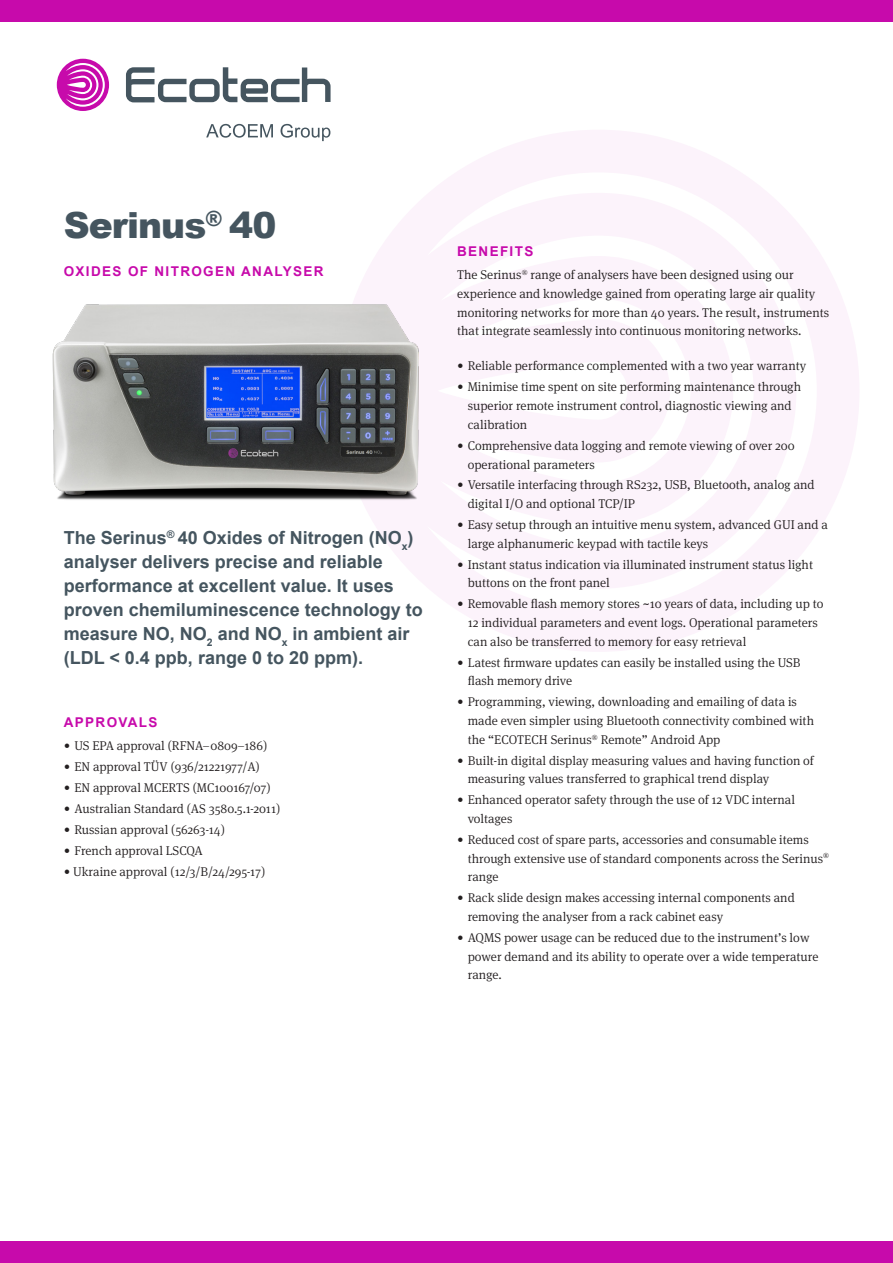
<style>
.page{position:relative;width:893px;height:1263px;background:#fff}
.page>*{position:absolute;margin:0;border:0;box-sizing:border-box;transform-origin:0 0}
.Main_Product_Title{font:900 36px "Arial";letter-spacing:-.025em;color:#45555f}
.t1{font:700 18px/24px "Arial";color:#45555f}
.Main_Product_Title-2{font:700 13.5px "Arial";letter-spacing:.1em;color:#c70aab}
.Cap-sub-heading{font:700 13.5px "Arial";letter-spacing:.1em;color:#c70aab}
.Main_content__specs{font:300 12.75px/18.8px "Meta Serif Pro";color:#231f20}
</style>
<div class="page">
<svg style="left:367px;top:130px;width:492px;height:522px;fill:#fcf3fb"></svg>
<div style="left:0;top:0;width:893px;height:21px;background:#c70aab"></div>
<svg style="left:57px;top:59px;width:52px;height:52px"></svg>
<svg style="left:126px;top:67px;width:205px;height:35px"></svg>
<svg style="left:206px;top:124px;width:67px;height:14px"></svg>
<svg style="left:281px;top:124px;width:49px;height:17px"></svg>
<div style="left:0;top:1242px;width:893px;height:21px;background:#c70aab"></div>
<img style="left:52px;top:272px;width:401px;height:264px">
<p class="Main_Product_Title" style="left:64px;top:199px;width:214px">Serinus<sup>®</sup> 40</p>
<p class="Main_Product_Title-2" style="left:64px;top:263px;width:261px">OXIDES OF NITROGEN ANALYSER</p>
<p class="t1" style="left:64px;top:526px;width:361px">The Serinus<sup>®</sup> 40 Oxides of Nitrogen (NO<sub>x</sub>) analyser delivers precise and reliable performance at excellent value. It uses proven chemiluminescence technology to measure NO, NO<sub>2</sub> and NO<sub>x</sub> in ambient air (LDL &lt; 0.4 ppb, range 0 to 20 ppm).</p>
<p class="Cap-sub-heading" style="left:64px;top:714px;width:95px">APPROVALS</p>
<p class="Main_content__specs" style="left:64px;top:736px;width:205px">• US EPA approval (RFNA–0809–186)</p>
<p class="Main_content__specs" style="left:64px;top:757px;width:197px">• EN approval TÜV (936/21221977/A)</p>
<p class="Main_content__specs" style="left:64px;top:778px;width:208px">• EN approval MCERTS (MC100167/07)</p>
<p class="Main_content__specs" style="left:64px;top:798px;width:218px">• Australian Standard (AS 3580.5.1-2011)</p>
<p class="Main_content__specs" style="left:64px;top:819px;width:163px">• Russian approval (56263-14)</p>
<p class="Main_content__specs" style="left:64px;top:840px;width:141px">• French approval LSCQA</p>
<p class="Main_content__specs" style="left:64px;top:861px;width:203px">• Ukraine approval (12/3/B/24/295-17)</p>
<p class="Cap-sub-heading" style="left:457px;top:243px;width:78px">BENEFITS</p>
<p class="Main_content__specs" style="left:457px;top:265px;width:374px">The Serinus<sup>®</sup> range of analysers have been designed using our experience and knowledge gained from operating large air quality monitoring networks for more than 40 years. The result, instruments that integrate seamlessly into continuous monitoring networks.</p>
<p class="Main_content__specs" style="left:457px;top:356px;width:351px">• Reliable performance complemented with a two year warranty</p>
<p class="Main_content__specs" style="left:468px;top:377px;width:335px;text-indent:-11px">• Minimise time spent on site performing maintenance through superior remote instrument control, diagnostic viewing and calibration</p>
<p class="Main_content__specs" style="left:468px;top:435px;width:328px;text-indent:-11px">• Comprehensive data logging and remote viewing of over 200 operational parameters</p>
<p class="Main_content__specs" style="left:468px;top:475px;width:348px;text-indent:-11px">• Versatile interfacing through RS232, USB, Bluetooth, analog and digital I/O and optional TCP/IP</p>
<p class="Main_content__specs" style="left:468px;top:515px;width:362px;text-indent:-11px">• Easy setup through an intuitive menu system, advanced GUI and a large alphanumeric keypad with tactile keys</p>
<p class="Main_content__specs" style="left:468px;top:554px;width:347px;text-indent:-11px">• Instant status indication via illuminated instrument status light buttons on the front panel</p>
<p class="Main_content__specs" style="left:468px;top:594px;width:357px;text-indent:-11px">• Removable flash memory stores ~10 years of data, including up to<br>12 individual parameters and event logs. Operational parameters can also be transferred to memory for easy retrieval</p>
<p class="Main_content__specs" style="left:468px;top:652px;width:334px;text-indent:-11px">• Latest firmware updates can easily be installed using the USB flash memory drive</p>
<p class="Main_content__specs" style="left:468px;top:692px;width:348px;text-indent:-11px">• Programming, viewing, downloading and emailing of data is made even simpler using Bluetooth connectivity combined with the “ECOTECH Serinus<sup>®</sup> Remote” Android App</p>
<p class="Main_content__specs" style="left:468px;top:750px;width:348px;text-indent:-11px">• Built-in digital display measuring values and having function of measuring values transferred to graphical trend display</p>
<p class="Main_content__specs" style="left:468px;top:790px;width:329px;text-indent:-11px">• Enhanced operator safety through the use of 12 VDC internal voltages</p>
<p class="Main_content__specs" style="left:468px;top:829px;width:363px;text-indent:-11px">• Reduced cost of spare parts, accessories and consumable items through extensive use of standard components across the Serinus<sup>® </sup>range</p>
<p class="Main_content__specs" style="left:468px;top:888px;width:329px;text-indent:-11px">• Rack slide design makes accessing internal components and removing the analyser from a rack cabinet easy</p>
<p class="Main_content__specs" style="left:468px;top:927px;width:352px;text-indent:-11px">• AQMS power usage can be reduced due to the instrument’s low power demand and its ability to operate over a wide temperature range.</p>
</div>
